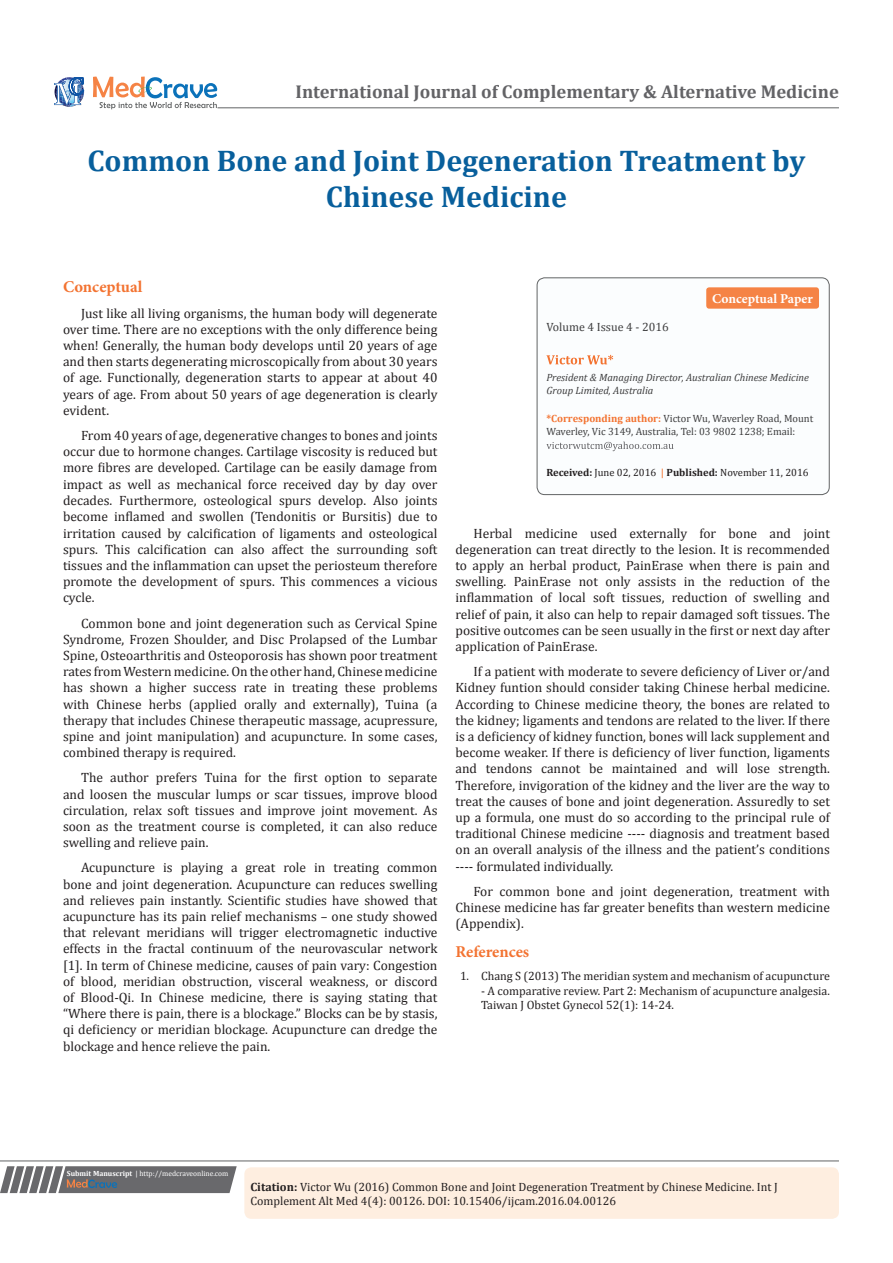
<style>
.page{position:relative;width:893px;height:1263px;background:#fff}
.page>*{position:absolute;margin:0;border:0;box-sizing:border-box;transform-origin:0 0}
.t1{font:700 30px/36px "Cambria";color:#085f9c;text-align:center}
.t2{font:700 18.6px "Cambria";color:#636366}
.t3{font:700 16.5px "Minion Pro";letter-spacing:-.005em;color:#f37331}
.t4{font:13.5px/16.2px "Cambria";color:#231f20;text-align:justify}
.t5{font:700 13.5px "Minion Pro";color:#fff}
.Citation{font:12px/14.4px "Cambria";color:#231f20}
.t6{font:12px "Cambria";color:#3e3e3f}
.t7{font:10.5px/13.5px "Cambria";color:#3e3e3f}
.t8{font:italic 10.5px/12.6px "Cambria";color:#3e3e3f}
.t9{font:10.5px "Cambria";color:#231f20}
.t10{font:7.5px "Cambria";color:#fff}
.s1{font-weight:700;color:#f37331}
.s2{font-weight:700}
.s3{font-weight:700;color:#f58345}
</style>
<div class="page">
<svg style="left:54px;top:77px;width:30px;height:30px"></svg>
<svg style="left:93px;top:77px;width:124px;height:32px"></svg>
<svg style="left:0;top:1166px;width:237px;height:27px;background:#78787a"></svg>
<hr style="left:0;top:1161px;width:839px;height:1px;background:#626465">
<hr style="left:218px;top:108px;width:621px;height:1px;background:#626465">
<div style="left:537px;top:278px;width:292px;height:217px;background:#fbfdfe;border-radius:8px"></div>
<svg style="left:546px;top:355px;width:67px;height:9px"></svg>
<svg style="left:546px;top:442px;width:128px;height:9px"></svg>
<div style="left:537px;top:277px;width:293px;height:218px;border:1px solid #626465;border-radius:8px"></div>
<div style="left:706px;top:287px;width:113px;height:22px;background:#f58345;border-radius:3px"></div>
<div style="left:244px;top:1167px;width:595px;height:52px;background:#feeee0;border-radius:7px"></div>
<p class="t2" style="left:295px;top:79px;width:545px">International Journal of Complementary &amp; Alternative Medicine</p>
<p class="t1" style="left:88px;top:142px;width:719px">Common Bone and Joint Degeneration Treatment by<br>Chinese Medicine</p>
<p class="t3" style="left:63px;top:276px;width:81px">Conceptual</p>
<p class="t4" style="left:63px;top:305px;width:376px;text-indent:18px">Just like all living organisms, the human body will degenerate over time. There are no exceptions with the only difference being when! Generally, the human body develops until 20 years of age and then starts degenerating microscopically from about 30 years of age. Functionally, degeneration starts to appear at about 40 years of age. From about 50 years of age degeneration is clearly evident.</p>
<p class="t4" style="left:63px;top:427px;width:376px;text-indent:18px">From 40 years of age, degenerative changes to bones and joints occur due to hormone changes. Cartilage viscosity is reduced but more fibres are developed. Cartilage can be easily damage from impact as well as mechanical force received day by day over decades. Furthermore, osteological spurs develop. Also joints become inflamed and swollen (Tendonitis or Bursitis) due to</p>
<p class="t4" style="left:63px;top:525px;width:376px">irritation caused by calcification of ligaments and osteological spurs. This calcification can also affect the surrounding soft tissues and the inflammation can upset the periosteum therefore promote the development of spurs. This commences a vicious cycle.</p>
<p class="t4" style="left:63px;top:615px;width:376px;text-indent:18px">Common bone and joint degeneration such as Cervical Spine Syndrome, Frozen Shoulder, and Disc Prolapsed of the Lumbar Spine, Osteoarthritis and Osteoporosis has shown poor treatment rates from Western medicine. On the other hand, Chinese medicine has shown a higher success rate in treating these problems with Chinese herbs (applied orally and externally), Tuina (a therapy that includes Chinese therapeutic massage, acupressure, spine and joint manipulation) and acupuncture. In some cases, combined therapy is required.</p>
<p class="t4" style="left:63px;top:770px;width:376px;text-indent:18px">The author prefers Tuina for the first option to separate and loosen the muscular lumps or scar tissues, improve blood circulation, relax soft tissues and improve joint movement. As soon as the treatment course is completed, it can also reduce swelling and relieve pain.</p>
<p class="t4" style="left:63px;top:860px;width:376px;text-indent:18px">Acupuncture is playing a great role in treating common bone and joint degeneration. Acupuncture can reduces swelling and relieves pain instantly. Scientific studies have showed that acupuncture has its pain relief mechanisms – one study showed that relevant meridians will trigger electromagnetic inductive effects in the fractal continuum of the neurovascular network [1]. In term of Chinese medicine, causes of pain vary: Congestion of blood, meridian obstruction, visceral weakness, or discord of Blood-Qi. In Chinese medicine, there is saying stating that “Where there is pain, there is a blockage.” Blocks can be by stasis, qi deficiency or meridian blockage. Acupuncture can dredge the blockage and hence relieve the pain.</p>
<p class="t6" style="left:546px;top:320px;width:124px">Volume 4 Issue 4 - 2016</p>
<p class="t5" style="left:712px;top:289px;width:102px">Conceptual Paper</p>
<p class="t8" style="left:546px;top:371px;width:264px">President &amp; Managing Director, Australian Chinese Medicine<br>Group Limited, Australia</p>
<p class="t7" style="left:546px;top:412px;width:268px"><span class="s1">*Corresponding author:</span> Victor Wu, Waverley Road, Mount<br>Waverley, Vic 3149, Australia, Tel: 03 9802 1238; Email:</p>
<p class="t9" style="left:546px;top:466px;width:264px"><span class="s2">Received:</span> June 02, 2016 <span class="s3">|</span> <span class="s2">Published:</span> November 11, 2016</p>
<p class="t4" style="left:455px;top:525px;width:376px;text-indent:18px">Herbal medicine used externally for bone and joint degeneration can treat directly to the lesion. It is recommended to apply an herbal product, PainErase when there is pain and swelling. PainErase not only assists in the reduction of the inflammation of local soft tissues, reduction of swelling and relief of pain, it also can help to repair damaged soft tissues. The positive outcomes can be seen usually in the first or next day after application of PainErase.</p>
<p class="t4" style="left:455px;top:663px;width:376px;text-indent:18px">If a patient with moderate to severe deficiency of Liver or/and Kidney funtion should consider taking Chinese herbal medicine.<br>According to Chinese medicine theory, the bones are related to the kidney; ligaments and tendons are related to the liver. If there is a deficiency of kidney function, bones will lack supplement and become weaker. If there is deficiency of liver function, ligaments and tendons cannot be maintained and will lose strength.<br>Therefore, invigoration of the kidney and the liver are the way to treat the causes of bone and joint degeneration. Assuredly to set up a formula, one must do so according to the principal rule of traditional Chinese medicine ---- diagnosis and treatment based on an overall analysis of the illness and the patient’s conditions ---- formulated individually.</p>
<p class="t4" style="left:455px;top:883px;width:376px;text-indent:18px">For common bone and joint degeneration, treatment with Chinese medicine has far greater benefits than western medicine (Appendix).</p>
<p class="t3" style="left:455px;top:940px;width:75px">References</p>
<p class="Citation" style="left:460px;top:969px;width:371px">1. Chang S (2013) The meridian system and mechanism of acupuncture</p>
<p class="Citation" style="left:481px;top:983px;width:350px">- A comparative review. Part 2: Mechanism of acupuncture analgesia.<br>Taiwan J Obstet Gynecol 52(1): 14-24.</p>
<p class="t10" style="left:67px;top:1169px;width:163px"><span class="s2">Submit Manuscript</span> | http://medcraveonline.com</p>
<p class="Citation" style="left:250px;top:1179px;width:529px"><span class="s2">Citation:</span> Victor Wu (2016) Common Bone and Joint Degeneration Treatment by Chinese Medicine. Int J<br>Complement Alt Med 4(4): 00126. DOI: 10.15406/ijcam.2016.04.00126</p>
</div>
